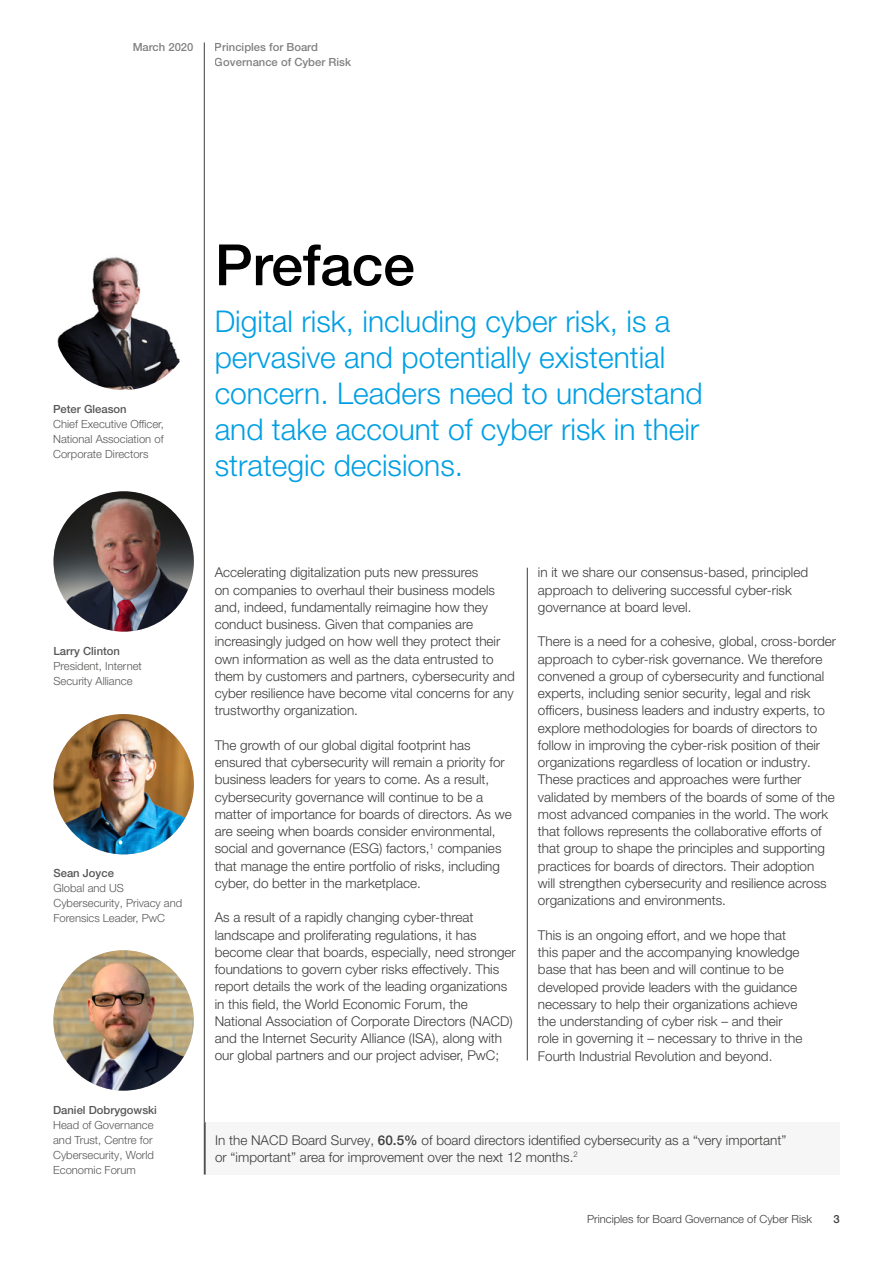
<style>
.page{position:relative;width:893px;height:1263px;background:#fff}
.page>*{position:absolute;margin:0;border:0;box-sizing:border-box;transform-origin:0 0}
.t1{font:500 57px "Helvetica Neue LT Pro";letter-spacing:-.005em;color:#000}
.t2{font:300 30px/36px "Helvetica Neue LT Pro";color:#009fe3}
.t3{font:300 13.5px/17.2px "Helvetica Neue LT Pro";color:#3c3c3b}
.t4{font:300 11.25px/15px "Helvetica Neue LT Pro";color:#575756}
.t5{font:500 11.25px/15px "Helvetica Neue LT Pro";color:#575756}
.t6{font:300 11.25px "Helvetica Neue LT Pro";color:#3c3c3b}
.t7{font:500 11.25px "Helvetica Neue LT Pro";color:#3c3c3b}
.s1{font-weight:500}
</style>
<div class="page">
<hr style="left:204px;top:43px;width:1px;height:1131px;background:#3c3c3b">
<hr style="left:527px;top:568px;width:1px;height:492px;background:#3c3c3b">
<img style="left:54px;top:714px;width:140px;height:140px;border-radius:70px">
<img style="left:53px;top:950px;width:141px;height:140px;border-radius:70px">
<div style="left:204px;top:1122px;width:636px;height:52px;background:#f6f6f6"></div>
<hr style="left:204px;top:1122px;width:2px;height:52px;background:#3c3c3b">
<img style="left:53px;top:250px;width:140px;height:140px;border-radius:70px">
<img style="left:54px;top:491px;width:140px;height:141px;border-radius:70px">
<p class="t5" style="left:133px;top:39px;width:62px">March 2020</p>
<p class="t5" style="left:215px;top:39px;width:138px">Principles for Board<br>Governance of Cyber Risk</p>
<p class="t5" style="left:53px;top:401px;width:75px">Peter Gleason</p>
<p class="t4" style="left:53px;top:416px;width:112px;text-align:justify">Chief Executive Officer, National Association of Corporate Directors</p>
<h1 class="t1" style="left:215px;top:231px;width:202px">Preface</h1>
<h2 class="t2" style="left:215px;top:303px;width:489px">Digital risk, including cyber risk, is a pervasive and potentially existential concern. Leaders need to understand and take account of cyber risk in their strategic decisions.</h2>
<p class="t5" style="left:54px;top:643px;width:68px">Larry Clinton</p>
<p class="t4" style="left:54px;top:658px;width:90px">President, Internet<br>Security Alliance</p>
<p class="t5" style="left:54px;top:866px;width:62px">Sean Joyce</p>
<p class="t4" style="left:54px;top:881px;width:130px">Global and US<br>Cybersecurity, Privacy and<br>Forensics Leader, PwC</p>
<p class="t5" style="left:53px;top:1102px;width:105px">Daniel Dobrygowski</p>
<p class="t4" style="left:53px;top:1117px;width:102px">Head of Governance and Trust, Centre for<br>Cybersecurity, World<br>Economic Forum</p>
<p class="t3" style="left:215px;top:564px;width:302px">Accelerating digitalization puts new pressures<br>on companies to overhaul their business models and, indeed, fundamentally reimagine how they conduct business. Given that companies are increasingly judged on how well they protect their own information as well as the data entrusted to them by customers and partners, cybersecurity and cyber resilience have become vital concerns for any trustworthy organization.</p>
<p class="t3" style="left:215px;top:736px;width:299px">The growth of our global digital footprint has ensured that cybersecurity will remain a priority for business leaders for years to come. As a result, cybersecurity governance will continue to be a matter of importance for boards of directors. As we are seeing when boards consider environmental, social and governance (ESG) factors,<sup>1</sup> companies that manage the entire portfolio of risks, including cyber, do better in the marketplace.</p>
<p class="t3" style="left:215px;top:909px;width:303px">As a result of a rapidly changing cyber-threat landscape and proliferating regulations, it has become clear that boards, especially, need stronger foundations to govern cyber risks effectively. This report details the work of the leading organizations in this field, the World Economic Forum, the National Association of Corporate Directors (NACD) and the Internet Security Alliance (ISA), along with our global partners and our project adviser, PwC;</p>
<p class="t3" style="left:538px;top:564px;width:272px">in it we share our consensus-based, principled approach to delivering successful cyber-risk governance at board level.</p>
<p class="t3" style="left:538px;top:633px;width:300px">There is a need for a cohesive, global, cross-border approach to cyber-risk governance. We therefore convened a group of cybersecurity and functional experts, including senior security, legal and risk officers, business leaders and industry experts, to explore methodologies for boards of directors to follow in improving the cyber-risk position of their organizations regardless of location or industry.<br>These practices and approaches were further validated by members of the boards of some of the most advanced companies in the world. The work that follows represents the collaborative efforts of that group to shape the principles and supporting practices for boards of directors. Their adoption<br>will strengthen cybersecurity and resilience across organizations and environments.</p>
<p class="t3" style="left:538px;top:926px;width:266px">This is an ongoing effort, and we hope that this paper and the accompanying knowledge base that has been and will continue to be developed provide leaders with the guidance necessary to help their organizations achieve the understanding of cyber risk – and their role in governing it – necessary to thrive in the Fourth Industrial Revolution and beyond.</p>
<p class="t3" style="left:215px;top:1131px;width:573px">In the NACD Board Survey, <span class="s1">60.5%</span> of board directors identified cybersecurity as a “very important” or “important” area for improvement over the next 12 months.<sup>2</sup></p>
<p class="t6" style="left:587px;top:1212px;width:227px">Principles for Board Governance of Cyber Risk</p>
<p class="t7" style="left:834px;top:1212px;width:8px">3</p>
</div>
